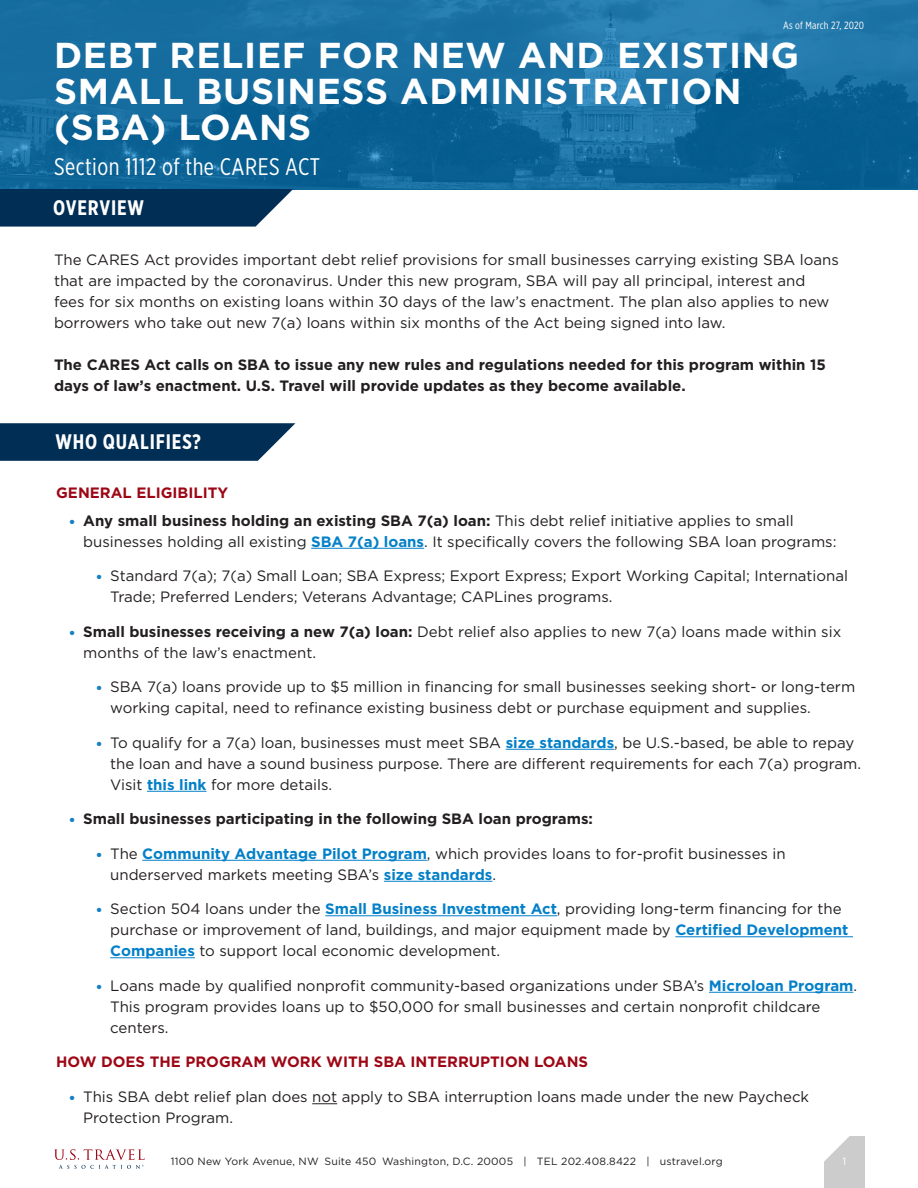
<style>
.page{position:relative;width:918px;height:1188px;background:#fff}
.page>*{position:absolute;margin:0;border:0;box-sizing:border-box;transform-origin:0 0}
.t1{font:700 36px/36px "Gotham";letter-spacing:.02em;color:#fff}
.t2{font:24px "Gotham X Narrow";letter-spacing:.02em;color:#fff}
.t3{font:700 21px "Gotham X Narrow";letter-spacing:.04em;color:#fff}
.Bullet{font:15px/21px "Gotham";color:#231f20}
.Bullet-2{font:700 15px/21px "Gotham";color:#231f20}
.Bullet-3{font:700 15px "Gotham";color:#9d0715}
.t4{font:10.5px "Gotham";letter-spacing:.02em;color:#231f20}
.Bullet-4{font:10.5px "Gotham X Narrow";letter-spacing:.02em;color:#fff}
.t5{font:10.5px "Gotham";color:#fff}
.s1{color:#1380c4}
.s2{font-weight:700}
.s3{font-weight:700;color:#0480c8}
</style>
<div class="page">
<div style="left:824px;top:1137px;width:40px;height:51px;background:#ccc"></div>
<svg style="left:54px;top:1149px;width:91px;height:20px"></svg>
<svg style="left:824px;top:1136px;width:28px;height:26px"></svg>
<svg style="left:0;top:0;width:918px;height:190px;background:#146b9d"></svg>
<svg style="left:0;top:189px;width:293px;height:38px;background:#123d60"></svg>
<svg style="left:0;top:423px;width:295px;height:38px;background:#123c60"></svg>
<hr style="left:311px;top:548px;width:113px;height:1px;background:#0480c8">
<hr style="left:506px;top:749px;width:108px;height:1px;background:#0480c8">
<hr style="left:147px;top:791px;width:60px;height:1px;background:#0480c8">
<hr style="left:142px;top:860px;width:285px;height:1px;background:#0480c8">
<hr style="left:384px;top:881px;width:108px;height:1px;background:#0480c8">
<hr style="left:325px;top:915px;width:232px;height:1px;background:#0480c8">
<hr style="left:675px;top:936px;width:178px;height:1px;background:#0480c8">
<hr style="left:110px;top:957px;width:85px;height:1px;background:#0480c8">
<hr style="left:709px;top:992px;width:144px;height:1px;background:#0480c8">
<svg style="left:312px;top:1104px;width:25px;height:1px"></svg>
<p class="Bullet-4" style="left:783px;top:19px;width:82px">As of March 27, 2020</p>
<p class="t1" style="left:54px;top:37px;width:747px">DEBT RELIEF FOR NEW AND EXISTING<br>SMALL BUSINESS ADMINISTRATION (SBA) LOANS</p>
<p class="t2" style="left:54px;top:152px;width:268px">Section 1112 of the CARES ACT</p>
<p class="t3" style="left:53px;top:195px;width:92px">OVERVIEW</p>
<p class="Bullet" style="left:54px;top:249px;width:786px">The CARES Act provides important debt relief provisions for small businesses carrying existing SBA loans that are impacted by the coronavirus. Under this new program, SBA will pay all principal, interest and fees for six months on existing loans within 30 days of the law’s enactment. The plan also applies to new borrowers who take out new 7(a) loans within six months of the Act being signed into law.</p>
<p class="Bullet-2" style="left:54px;top:354px;width:773px">The CARES Act calls on SBA to issue any new rules and regulations needed for this program within 15 days of law’s enactment. U.S. Travel will provide updates as they become available.</p>
<p class="t3" style="left:55px;top:429px;width:147px">WHO QUALIFIES?</p>
<p class="Bullet-3" style="left:56px;top:483px;width:174px">GENERAL ELIGIBILITY</p>
<p class="Bullet" style="left:83px;top:510px;width:755px;text-indent:-14px"><span class="s1">●</span> <span class="s2">Any small business holding an existing SBA 7(a) loan:</span> This debt relief initiative applies to small businesses holding all existing <span class="s3">SBA 7(a) loans</span>. It specifically covers the following SBA loan programs:</p>
<p class="Bullet" style="left:110px;top:565px;width:739px;text-indent:-14px"><span class="s1">●</span> Standard 7(a); 7(a) Small Loan; SBA Express; Export Express; Export Working Capital; International<br>Trade; Preferred Lenders; Veterans Advantage; CAPLines programs.</p>
<p class="Bullet" style="left:83px;top:621px;width:760px;text-indent:-14px"><span class="s1">●</span> <span class="s2">Small businesses receiving a new 7(a) loan:</span> Debt relief also applies to new 7(a) loans made within six months of the law’s enactment.</p>
<p class="Bullet" style="left:110px;top:676px;width:747px;text-indent:-14px"><span class="s1">●</span> SBA 7(a) loans provide up to $5 million in financing for small businesses seeking short- or long-term working capital, need to refinance existing business debt or purchase equipment and supplies.</p>
<p class="Bullet" style="left:110px;top:732px;width:752px;text-indent:-14px"><span class="s1">●</span> To qualify for a 7(a) loan, businesses must meet SBA <span class="s3">size standards</span>, be U.S.-based, be able to repay the loan and have a sound business purpose. There are different requirements for each 7(a) program.<br>Visit <span class="s3">this link</span> for more details.</p>
<p class="Bullet-2" style="left:70px;top:808px;width:525px"><span class="s1">●</span> Small businesses participating in the following SBA loan programs:</p>
<p class="Bullet" style="left:110px;top:843px;width:677px;text-indent:-14px"><span class="s1">●</span> The <span class="s3">Community Advantage Pilot Program</span>, which provides loans to for-profit businesses in underserved markets meeting SBA’s <span class="s3">size standards</span>.</p>
<p class="Bullet" style="left:110px;top:898px;width:740px;text-indent:-14px"><span class="s1">●</span> Section 504 loans under the <span class="s3">Small Business Investment Act</span>, providing long-term financing for the purchase or improvement of land, buildings, and major equipment made by <span class="s3">Certified Development<br>Companies</span> to support local economic development.</p>
<p class="Bullet" style="left:110px;top:975px;width:748px;text-indent:-14px"><span class="s1">●</span> Loans made by qualified nonprofit community-based organizations under SBA’s <span class="s3">Microloan Program</span>.<br>This program provides loans up to $50,000 for small businesses and certain nonprofit childcare centers.</p>
<p class="Bullet-3" style="left:56px;top:1052px;width:533px">HOW DOES THE PROGRAM WORK WITH SBA INTERRUPTION LOANS</p>
<p class="Bullet" style="left:83px;top:1086px;width:727px;text-indent:-14px"><span class="s1">●</span> This SBA debt relief plan does not apply to SBA interruption loans made under the new Paycheck<br>Protection Program.</p>
<p class="t4" style="left:171px;top:1154px;width:553px">1100 New York Avenue, NW Suite 450 Washington, D.C. 20005 | TEL 202.408.8422 | ustravel.org</p>
<p class="t5" style="left:842px;top:1154px;width:5px">1</p>
</div>
